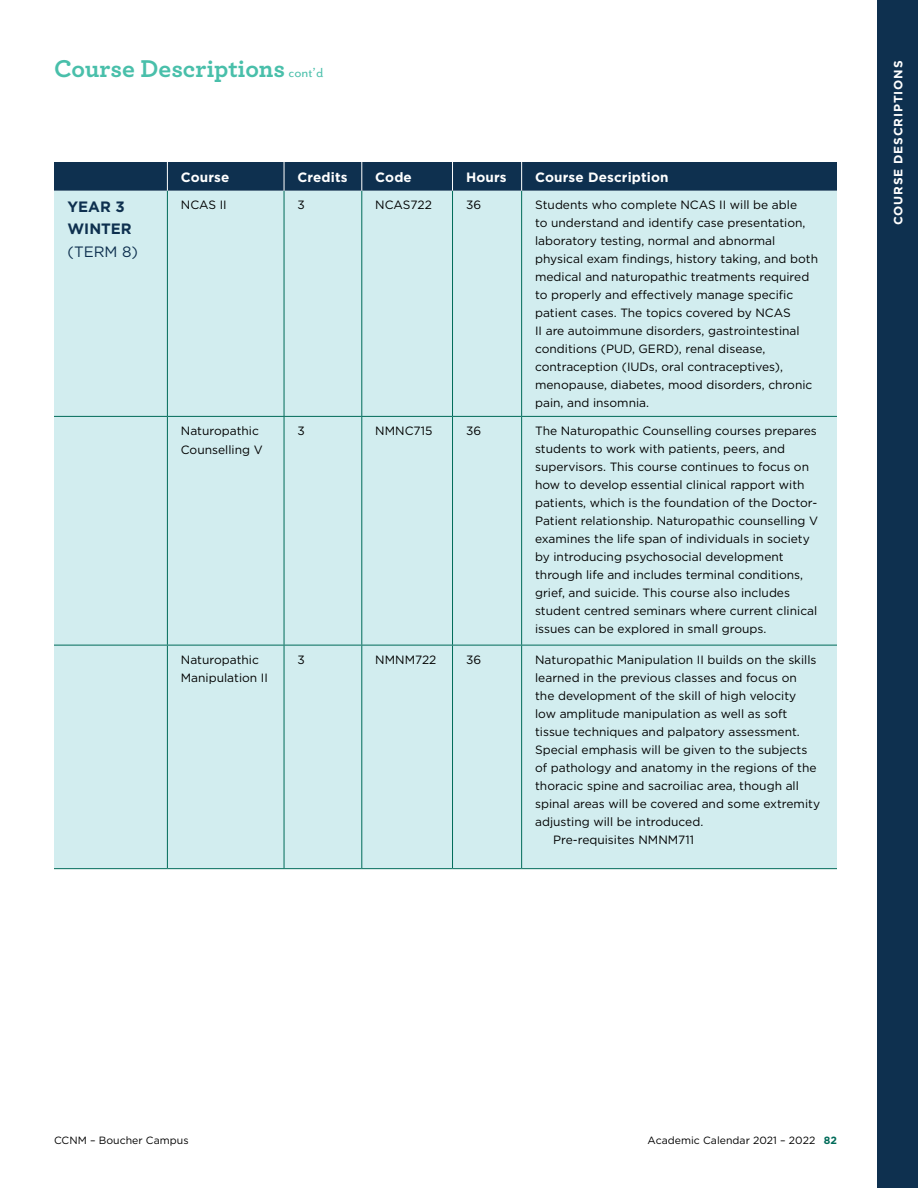
<style>
.page{position:relative;width:918px;height:1188px;background:#fff}
.page>*{position:absolute;margin:0;border:0;box-sizing:border-box;transform-origin:0 0}
.t1{font:700 25.5px "Archer";letter-spacing:-.005em;color:#49bfaa}
.t2{font:700 15px/22.5px "Gotham";color:#0e304f}
.t3{font:15px "Gotham";color:#0e304f}
.t4{font:700 13.5px "Gotham";letter-spacing:.01em;color:#fff}
.t5{font:12px/18px "Gotham";color:#000}
.t6{font:700 12px "Gotham";letter-spacing:.075em;color:#fff}
.t7{font:10.5px "Gotham";letter-spacing:.005em;color:#000}
.s1{font-family:"Mr Eaves San OT";font-weight:400;font-size:15px}
.s2{font-weight:700;color:#006b59}
</style>
<div class="page">
<div style="left:878px;top:0;width:40px;height:1188px;background:#0e304f"></div>
<div style="left:54px;top:191px;width:783px;height:677px;background:#d2edef"></div>
<div style="left:54px;top:162px;width:783px;height:29px;background:#0e304f"></div>
<hr style="left:167px;top:191px;width:1px;height:225px;background:#006b59">
<hr style="left:284px;top:191px;width:1px;height:225px;background:#006b59">
<hr style="left:361px;top:191px;width:1px;height:225px;background:#006b59">
<hr style="left:452px;top:191px;width:1px;height:225px;background:#006b59">
<hr style="left:521px;top:191px;width:1px;height:225px;background:#006b59">
<hr style="left:167px;top:417px;width:1px;height:228px;background:#006b59">
<hr style="left:167px;top:645px;width:1px;height:223px;background:#006b59">
<hr style="left:284px;top:417px;width:1px;height:228px;background:#006b59">
<hr style="left:284px;top:645px;width:1px;height:223px;background:#006b59">
<hr style="left:361px;top:417px;width:1px;height:228px;background:#006b59">
<hr style="left:452px;top:417px;width:1px;height:228px;background:#006b59">
<hr style="left:521px;top:417px;width:1px;height:228px;background:#006b59">
<hr style="left:361px;top:645px;width:1px;height:223px;background:#006b59">
<hr style="left:452px;top:645px;width:1px;height:223px;background:#006b59">
<hr style="left:521px;top:645px;width:1px;height:223px;background:#006b59">
<hr style="left:54px;top:416px;width:113px;height:1px;background:#006b59">
<hr style="left:167px;top:416px;width:117px;height:1px;background:#006b59">
<hr style="left:284px;top:416px;width:78px;height:1px;background:#006b59">
<hr style="left:362px;top:416px;width:91px;height:1px;background:#006b59">
<hr style="left:453px;top:416px;width:69px;height:1px;background:#006b59">
<hr style="left:522px;top:416px;width:315px;height:1px;background:#006b59">
<hr style="left:54px;top:645px;width:113px;height:1px;background:#006b59">
<hr style="left:167px;top:645px;width:117px;height:1px;background:#006b59">
<hr style="left:284px;top:645px;width:78px;height:1px;background:#006b59">
<hr style="left:362px;top:645px;width:91px;height:1px;background:#006b59">
<hr style="left:453px;top:645px;width:69px;height:1px;background:#006b59">
<hr style="left:522px;top:645px;width:315px;height:1px;background:#006b59">
<hr style="left:54px;top:868px;width:113px;height:1px;background:#006b59">
<hr style="left:167px;top:868px;width:117px;height:1px;background:#006b59">
<hr style="left:284px;top:868px;width:78px;height:1px;background:#006b59">
<hr style="left:362px;top:868px;width:91px;height:1px;background:#006b59">
<hr style="left:453px;top:868px;width:69px;height:1px;background:#006b59">
<hr style="left:522px;top:868px;width:315px;height:1px;background:#006b59">
<h1 class="t1" style="left:54px;top:48px;width:271px">Course Descriptions <span class="s1">cont’d</span></h1>
<p class="t6" style="left:890px;top:225px;width:166px;rotate:-90deg">COURSE DESCRIPTIONS</p>
<p class="t4" style="left:181px;top:168px;width:50px">Course</p>
<p class="t4" style="left:298px;top:168px;width:52px">Credits</p>
<p class="t4" style="left:375px;top:168px;width:38px">Code</p>
<p class="t4" style="left:466px;top:168px;width:42px">Hours</p>
<p class="t4" style="left:535px;top:168px;width:135px">Course Description</p>
<p class="t5" style="left:181px;top:196px;width:47px">NCAS II</p>
<p class="t5" style="left:298px;top:196px;width:9px">3</p>
<p class="t5" style="left:375px;top:196px;width:58px">NCAS722</p>
<p class="t5" style="left:466px;top:196px;width:17px">36</p>
<p class="t5" style="left:535px;top:196px;width:285px">Students who complete NCAS II will be able<br>to understand and identify case presentation, laboratory testing, normal and abnormal physical exam findings, history taking, and both medical and naturopathic treatments required to properly and effectively manage specific patient cases. The topics covered by NCAS<br>II are autoimmune disorders, gastrointestinal conditions (PUD, GERD), renal disease, contraception (IUDs, oral contraceptives), menopause, diabetes, mood disorders, chronic pain, and insomnia.</p>
<p class="t5" style="left:181px;top:421px;width:83px;line-height:19.5px">Naturopathic<br>Counselling V</p>
<p class="t5" style="left:298px;top:421px;width:9px">3</p>
<p class="t5" style="left:375px;top:421px;width:59px">NMNC715</p>
<p class="t5" style="left:466px;top:421px;width:17px">36</p>
<p class="t5" style="left:535px;top:421px;width:284px">The Naturopathic Counselling courses prepares students to work with patients, peers, and supervisors. This course continues to focus on how to develop essential clinical rapport with patients, which is the foundation of the Doctor-Patient relationship. Naturopathic counselling V examines the life span of individuals in society by introducing psychosocial development through life and includes terminal conditions, grief, and suicide. This course also includes student centred seminars where current clinical issues can be explored in small groups.</p>
<p class="t5" style="left:181px;top:650px;width:89px">Naturopathic<br>Manipulation II</p>
<p class="t5" style="left:298px;top:650px;width:9px">3</p>
<p class="t5" style="left:375px;top:650px;width:63px">NMNM722</p>
<p class="t5" style="left:466px;top:650px;width:17px">36</p>
<p class="t5" style="left:535px;top:650px;width:283px">Naturopathic Manipulation II builds on the skills</p>
<p class="t2" style="left:68px;top:195px;width:66px">YEAR 3<br>WINTER</p>
<p class="t3" style="left:68px;top:242px;width:72px">(TERM 8)</p>
<p class="t5" style="left:535px;top:668px;width:263px">learned in the previous classes and focus on</p>
<p class="t5" style="left:535px;top:686px;width:263px">the development of the skill of high velocity</p>
<p class="t5" style="left:535px;top:704px;width:254px">low amplitude manipulation as well as soft</p>
<p class="t5" style="left:535px;top:722px;width:266px">tissue techniques and palpatory assessment.</p>
<p class="t5" style="left:535px;top:740px;width:274px">Special emphasis will be given to the subjects</p>
<p class="t5" style="left:535px;top:758px;width:283px">of pathology and anatomy in the regions of the</p>
<p class="t5" style="left:535px;top:776px;width:265px">thoracic spine and sacroiliac area, though all</p>
<p class="t5" style="left:535px;top:794px;width:286px">spinal areas will be covered and some extremity</p>
<p class="t5" style="left:535px;top:812px;width:170px">adjusting will be introduced.</p>
<p class="t5" style="left:553px;top:830px;width:142px">Pre-requisites NMNM711</p>
<p class="t7" style="left:54px;top:1134px;width:136px">CCNM – Boucher Campus</p>
<p class="t7" style="left:648px;top:1134px;width:191px">Academic Calendar 2021 – 2022 <span class="s2">82</span></p>
</div>
